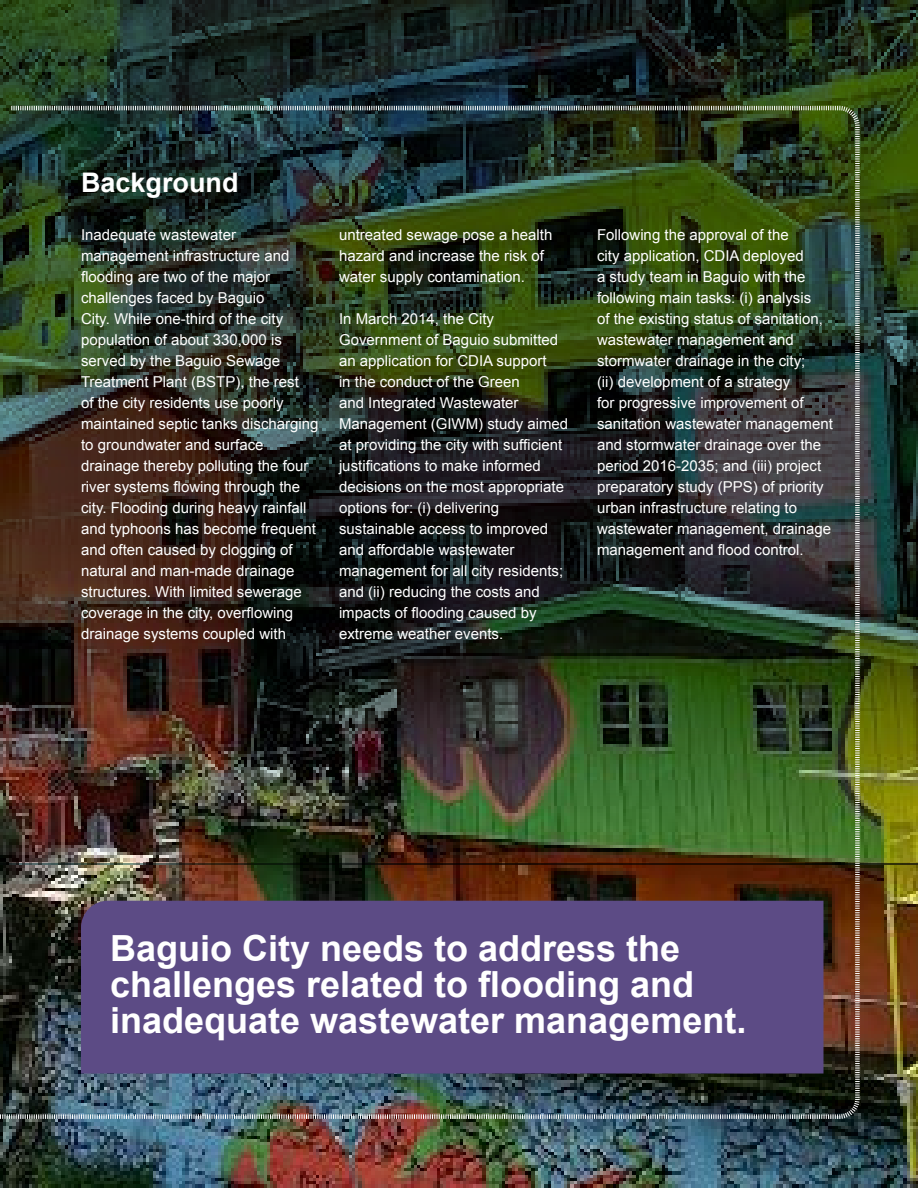
<style>
.page{position:relative;width:918px;height:1188px;background:#fff}
.page>*{position:absolute;margin:0;border:0;box-sizing:border-box;transform-origin:0 0}
.t1{font:700 36px/36px "Arial";color:#fff}
.t2{font:700 27px "Arial";color:#fff}
.t3{font:15px/21px "Arial";color:#fff}
</style>
<div class="page">
<img style="left:0;top:865px;width:918px;height:323px">
<img style="left:0;top:0;width:918px;height:865px">
<img style="left:0;top:105px;width:861px;height:1015px">
<div style="left:81px;top:901px;width:743px;height:173px;background:#5c4b85"></div>
<h2 class="t2" style="left:81px;top:165px;width:159px">Background</h2>
<p class="t3" style="left:81px;top:224px;width:239px">Inadequate wastewater management infrastructure and flooding are two of the major challenges faced by Baguio<br>City. While one-third of the city population of about 330,000 is served by the Baguio Sewage<br>Treatment Plant (BSTP), the rest<br>of the city residents use poorly maintained septic tanks discharging to groundwater and surface drainage thereby polluting the four river systems flowing through the city. Flooding during heavy rainfall and typhoons has become frequent and often caused by clogging of natural and man-made drainage structures. With limited sewerage coverage in the city, overflowing drainage systems coupled with</p>
<p class="t3" style="left:339px;top:224px;width:215px">untreated sewage pose a health hazard and increase the risk of water supply contamination.</p>
<p class="t3" style="left:339px;top:308px;width:231px">In March 2014, the City<br>Government of Baguio submitted an application for CDIA support<br>in the conduct of the Green<br>and Integrated Wastewater<br>Management (GIWM) study aimed at providing the city with sufficient justifications to make informed decisions on the most appropriate options for: (i) delivering sustainable access to improved and affordable wastewater management for all city residents; and (ii) reducing the costs and impacts of flooding caused by extreme weather events.</p>
<p class="t3" style="left:597px;top:224px;width:237px">Following the approval of the<br>city application, CDIA deployed<br>a study team in Baguio with the following main tasks: (i) analysis<br>of the existing status of sanitation, wastewater management and stormwater drainage in the city;<br>(ii) development of a strategy<br>for progressive improvement of sanitation wastewater management and stormwater drainage over the period 2016-2035; and (iii) project preparatory study (PPS) of priority urban infrastructure relating to wastewater management, drainage management and flood control.</p>
<h1 class="t1" style="left:110px;top:931px;width:638px">Baguio City needs to address the challenges related to flooding and inadequate wastewater management.</h1>
</div>
